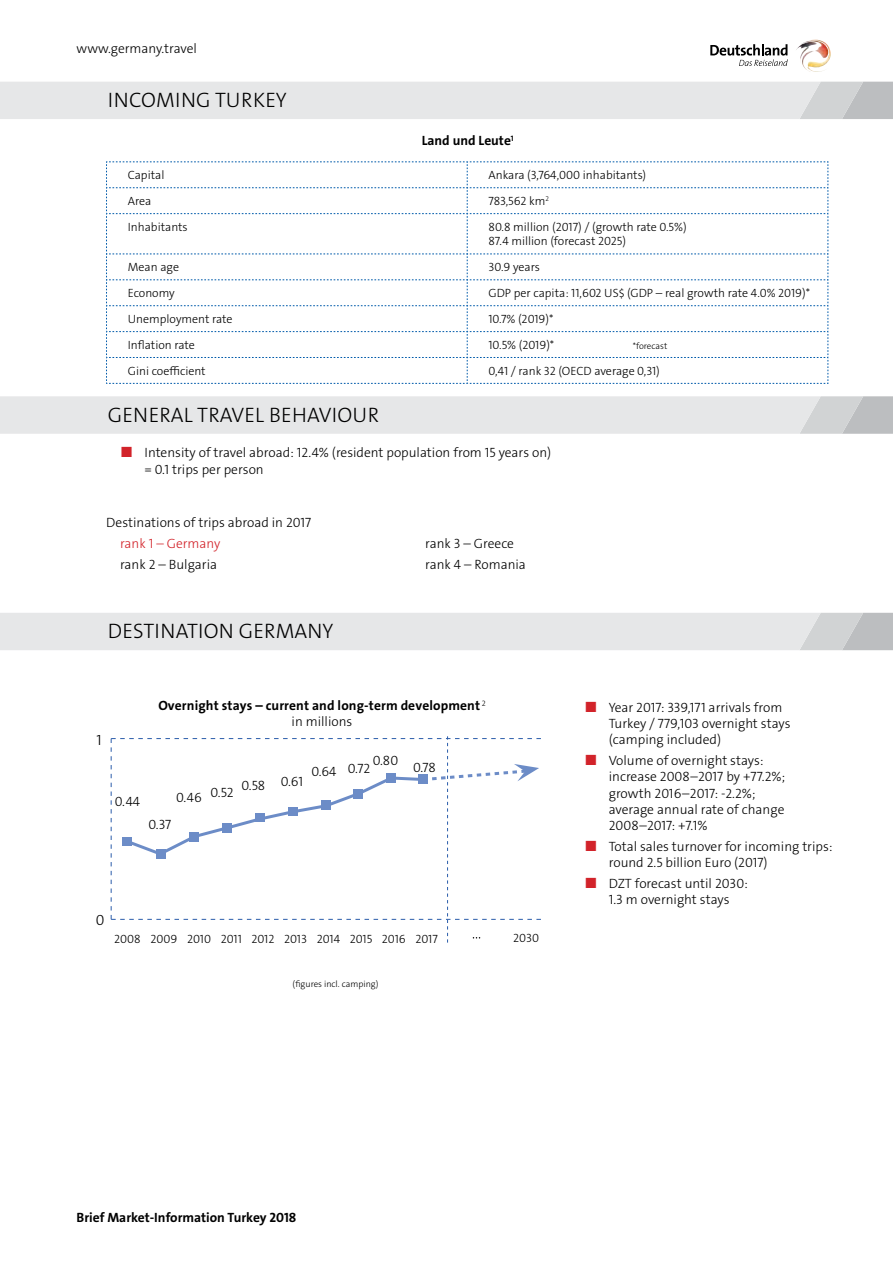
<style>
.page{position:relative;width:893px;height:1263px;background:#fff}
.page>*{position:absolute;margin:0;border:0;box-sizing:border-box;transform-origin:0 0}
.t1{font:21px "The Sans LP3 Lig";letter-spacing:.01em;color:#000}
.t2{font:14.85px "The Sans LP3 Lig";color:#000}
.t3{font:13.5px/16.2px "The Sans LP3 Lig";color:#000}
.t4{font:13.5px "The Sans LP7 Bld";letter-spacing:.005em;color:#000}
.t5{font:13.5px "The Sans LP3 Lig";color:#d2232a}
.t6{font:12px/14.4px "The Sans LP3 Lig";color:#000}
.t7{font:9px "The Sans LP3 Lig";color:#000}
.s1{font-size:15px;color:#d2232a}
</style>
<div class="page">
<svg style="left:0;top:613px;width:893px;height:37px;background:#e3e4e5"></svg>
<svg style="left:0;top:396px;width:893px;height:38px;background:#e3e4e5"></svg>
<svg style="left:0;top:82px;width:893px;height:37px;background:#e3e4e5"></svg>
<svg style="left:106px;top:161px;width:723px;height:223px"></svg>
<img style="left:796px;top:40px;width:35px;height:32px">
<svg style="left:710px;top:44px;width:78px;height:22px"></svg>
<svg style="left:111px;top:736px;width:430px;height:206px"></svg>
<div style="left:288px;top:807px;width:9px;height:9px;background:#6c8cc7"></div>
<div style="left:321px;top:801px;width:9px;height:9px;background:#6c8cc7"></div>
<div style="left:354px;top:789px;width:9px;height:9px;background:#6c8cc7"></div>
<div style="left:387px;top:773px;width:9px;height:9px;background:#6c8cc7"></div>
<div style="left:419px;top:775px;width:9px;height:9px;background:#6c8cc7"></div>
<p class="t3" style="left:77px;top:40px;width:122px">www.germany.travel</p>
<h1 class="t1" style="left:108px;top:87px;width:180px">INCOMING TURKEY</h1>
<p class="t4" style="left:422px;top:132px;width:94px">Land und Leute<sup>1</sup></p>
<p class="t6" style="left:128px;top:168px;width:38px">Capital</p>
<p class="t6" style="left:488px;top:168px;width:159px">Ankara (3,764,000 inhabitants)</p>
<p class="t6" style="left:128px;top:194px;width:25px">Area</p>
<p class="t6" style="left:488px;top:194px;width:62px">783,562 km<sup>2</sup></p>
<p class="t6" style="left:128px;top:220px;width:62px">Inhabitants</p>
<p class="t6" style="left:488px;top:220px;width:200px">80.8 million (2017) / (growth rate 0.5%)<br>87.4 million (forecast 2025)</p>
<p class="t6" style="left:128px;top:260px;width:53px">Mean age</p>
<p class="t6" style="left:488px;top:260px;width:53px">30.9 years</p>
<p class="t6" style="left:128px;top:286px;width:49px">Economy</p>
<p class="t6" style="left:488px;top:286px;width:323px">GDP per capita: 11,602 US$ (GDP – real growth rate 4.0% 2019)*</p>
<p class="t6" style="left:128px;top:312px;width:106px">Unemployment rate</p>
<p class="t6" style="left:488px;top:312px;width:67px">10.7% (2019)*</p>
<p class="t6" style="left:128px;top:338px;width:69px">Inflation rate</p>
<p class="t6" style="left:488px;top:338px;width:67px">10.5% (2019)*</p>
<p class="t7" style="left:633px;top:340px;width:36px">*forecast</p>
<p class="t6" style="left:128px;top:364px;width:79px">Gini coefficient</p>
<p class="t6" style="left:488px;top:364px;width:173px">0,41 / rank 32 (OECD average 0,31)</p>
<h1 class="t1" style="left:108px;top:401px;width:273px">GENERAL TRAVEL BEHAVIOUR</h1>
<p class="t3" style="left:145px;top:444px;width:408px;line-height:17.2px;text-indent:-24px"><span class="s1">■</span> Intensity of travel abroad: 12.4% (resident population from 15 years on) = 0.1 trips per person</p>
<p class="t3" style="left:106px;top:514px;width:206px">Destinations of trips abroad in 2017</p>
<p class="t5" style="left:120px;top:534px;width:102px">rank 1 – Germany</p>
<p class="t3" style="left:425px;top:535px;width:90px">rank 3 – Greece</p>
<p class="t3" style="left:120px;top:556px;width:99px">rank 2 – Bulgaria</p>
<p class="t3" style="left:425px;top:556px;width:102px">rank 4 – Romania</p>
<h1 class="t1" style="left:108px;top:618px;width:227px">DESTINATION GERMANY</h1>
<p class="t4" style="left:158px;top:697px;width:329px">Overnight stays – current and long-term development <sup>2</sup></p>
<p class="t2" style="left:96px;top:730px;width:7px">1</p>
<p class="t3" style="left:292px;top:714px;width:62px">in millions</p>
<p class="t3" style="left:115px;top:793px;width:27px">0.44</p>
<p class="t3" style="left:176px;top:790px;width:27px">0.46</p>
<p class="t3" style="left:149px;top:816px;width:24px">0.37</p>
<p class="t3" style="left:211px;top:784px;width:25px">0.52</p>
<p class="t3" style="left:242px;top:775px;width:63px">0.58 0.61</p>
<p class="t3" style="left:311px;top:763px;width:27px">0.64</p>
<p class="t3" style="left:373px;top:753px;width:27px">0.80</p>
<p class="t3" style="left:348px;top:760px;width:24px">0.72</p>
<p class="t3" style="left:413px;top:759px;width:24px">0.78</p>
<p class="t2" style="left:96px;top:910px;width:10px">0</p>
<p class="t6" style="left:114px;top:932px;width:325px">2008 2009 2010 2011 2012 2013 2014 2015 2016 2017</p>
<p class="t6" style="left:513px;top:931px;width:28px">2030</p>
<p class="t7" style="left:293px;top:978px;width:87px">(figures incl. camping)</p>
<p class="t3" style="left:609px;top:699px;width:183px;text-indent:-24px"><span class="s1">■</span> Year 2017: 339,171 arrivals from<br>Turkey / 779,103 overnight stays (camping included)</p>
<p class="t3" style="left:609px;top:752px;width:178px;text-indent:-24px"><span class="s1">■</span> Volume of overnight stays: increase 2008–2017 by +77.2%; growth 2016–2017: -2.2%; average annual rate of change<br>2008–2017: +7.1%</p>
<p class="t3" style="left:609px;top:838px;width:225px;text-indent:-24px"><span class="s1">■</span> Total sales turnover for incoming trips: round 2.5 billion Euro (2017)</p>
<p class="t3" style="left:584px;top:875px;width:165px;text-align:center"><span class="s1">■</span> DZT forecast until 2030:<br>1.3 m overnight stays</p>
<p class="t4" style="left:77px;top:1209px;width:221px">Brief Market-Information Turkey 2018</p>
</div>
